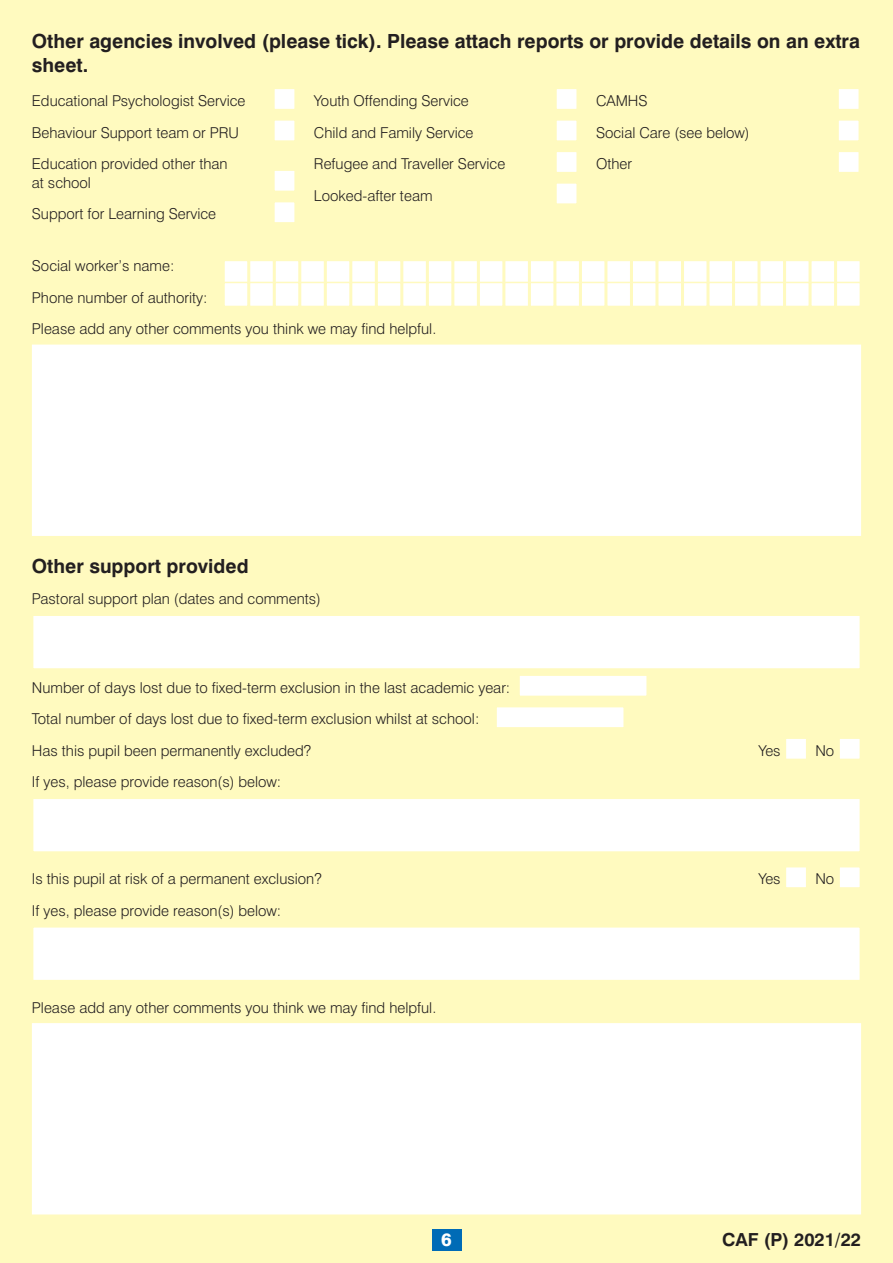
<style>
.page{position:relative;width:893px;height:1263px;background:#fffabf}
.page>*{position:absolute;margin:0;border:0;box-sizing:border-box;transform-origin:0 0}
.FORM_-_secondary_hea{font:700 19.5px/24px "Swiss 721 BT";color:#231f20}
.FORM_-_body_with_rig{font:700 19.5px "Swiss 721 BT";color:#231f20}
.t1{font:700 18px "Swiss 721 BT";color:#231f20}
.t2{font:800 18px "Swiss 721 BT";color:#fff}
.FORM_-_body_with_rig-2{font:300 15px "Swiss 721 BT";color:#231f20}
.FORM_-_body_general{font:300 15px/18.8px "Swiss 721 BT";color:#231f20}
</style>
<div class="page">
<div style="left:432px;top:1229px;width:29px;height:21px;background:#006bb6"></div>
<div style="left:273px;top:88px;width:23px;height:22px;background:#fff;border:2px solid #fffabf"></div>
<div style="left:273px;top:119px;width:23px;height:23px;background:#fff;border:2px solid #fffabf"></div>
<div style="left:273px;top:169px;width:23px;height:23px;background:#fff;border:2px solid #fffabf"></div>
<div style="left:273px;top:201px;width:23px;height:23px;background:#fff;border:2px solid #fffabf"></div>
<div style="left:555px;top:88px;width:23px;height:22px;background:#fff;border:2px solid #fffabf"></div>
<div style="left:555px;top:119px;width:23px;height:23px;background:#fff;border:2px solid #fffabf"></div>
<div style="left:555px;top:151px;width:23px;height:22px;background:#fff;border:2px solid #fffabf"></div>
<div style="left:555px;top:182px;width:23px;height:23px;background:#fff;border:2px solid #fffabf"></div>
<div style="left:837px;top:88px;width:23px;height:22px;background:#fff;border:2px solid #fffabf"></div>
<div style="left:837px;top:119px;width:23px;height:23px;background:#fff;border:2px solid #fffabf"></div>
<div style="left:837px;top:151px;width:23px;height:22px;background:#fff;border:2px solid #fffabf"></div>
<div style="left:223px;top:260px;width:26px;height:25px;background:#fff;border:2px solid #fffabf"></div>
<div style="left:249px;top:260px;width:25px;height:25px;background:#fff;border:2px solid #fffabf"></div>
<div style="left:274px;top:260px;width:26px;height:25px;background:#fff;border:2px solid #fffabf"></div>
<div style="left:300px;top:260px;width:25px;height:25px;background:#fff;border:2px solid #fffabf"></div>
<div style="left:325px;top:260px;width:26px;height:25px;background:#fff;border:2px solid #fffabf"></div>
<div style="left:351px;top:260px;width:25px;height:25px;background:#fff;border:2px solid #fffabf"></div>
<div style="left:376px;top:260px;width:26px;height:25px;background:#fff;border:2px solid #fffabf"></div>
<div style="left:402px;top:260px;width:25px;height:25px;background:#fff;border:2px solid #fffabf"></div>
<div style="left:427px;top:260px;width:26px;height:25px;background:#fff;border:2px solid #fffabf"></div>
<div style="left:453px;top:260px;width:25px;height:25px;background:#fff;border:2px solid #fffabf"></div>
<div style="left:478px;top:260px;width:26px;height:25px;background:#fff;border:2px solid #fffabf"></div>
<div style="left:504px;top:260px;width:25px;height:25px;background:#fff;border:2px solid #fffabf"></div>
<div style="left:529px;top:260px;width:26px;height:25px;background:#fff;border:2px solid #fffabf"></div>
<div style="left:555px;top:260px;width:25px;height:25px;background:#fff;border:2px solid #fffabf"></div>
<div style="left:580px;top:260px;width:26px;height:25px;background:#fff;border:2px solid #fffabf"></div>
<div style="left:606px;top:260px;width:25px;height:25px;background:#fff;border:2px solid #fffabf"></div>
<div style="left:631px;top:260px;width:26px;height:25px;background:#fff;border:2px solid #fffabf"></div>
<div style="left:657px;top:260px;width:25px;height:25px;background:#fff;border:2px solid #fffabf"></div>
<div style="left:682px;top:260px;width:26px;height:25px;background:#fff;border:2px solid #fffabf"></div>
<div style="left:708px;top:260px;width:25px;height:25px;background:#fff;border:2px solid #fffabf"></div>
<div style="left:733px;top:260px;width:26px;height:25px;background:#fff;border:2px solid #fffabf"></div>
<div style="left:759px;top:260px;width:25px;height:25px;background:#fff;border:2px solid #fffabf"></div>
<div style="left:784px;top:260px;width:26px;height:25px;background:#fff;border:2px solid #fffabf"></div>
<div style="left:810px;top:260px;width:26px;height:25px;background:#fff;border:2px solid #fffabf"></div>
<div style="left:836px;top:260px;width:25px;height:25px;background:#fff;border:2px solid #fffabf"></div>
<div style="left:223px;top:282px;width:26px;height:25px;background:#fff;border:2px solid #fffabf"></div>
<div style="left:249px;top:282px;width:25px;height:25px;background:#fff;border:2px solid #fffabf"></div>
<div style="left:274px;top:282px;width:26px;height:25px;background:#fff;border:2px solid #fffabf"></div>
<div style="left:300px;top:282px;width:25px;height:25px;background:#fff;border:2px solid #fffabf"></div>
<div style="left:325px;top:282px;width:26px;height:25px;background:#fff;border:2px solid #fffabf"></div>
<div style="left:351px;top:282px;width:25px;height:25px;background:#fff;border:2px solid #fffabf"></div>
<div style="left:376px;top:282px;width:26px;height:25px;background:#fff;border:2px solid #fffabf"></div>
<div style="left:402px;top:282px;width:25px;height:25px;background:#fff;border:2px solid #fffabf"></div>
<div style="left:427px;top:282px;width:26px;height:25px;background:#fff;border:2px solid #fffabf"></div>
<div style="left:453px;top:282px;width:25px;height:25px;background:#fff;border:2px solid #fffabf"></div>
<div style="left:478px;top:282px;width:26px;height:25px;background:#fff;border:2px solid #fffabf"></div>
<div style="left:504px;top:282px;width:25px;height:25px;background:#fff;border:2px solid #fffabf"></div>
<div style="left:529px;top:282px;width:26px;height:25px;background:#fff;border:2px solid #fffabf"></div>
<div style="left:555px;top:282px;width:25px;height:25px;background:#fff;border:2px solid #fffabf"></div>
<div style="left:580px;top:282px;width:26px;height:25px;background:#fff;border:2px solid #fffabf"></div>
<div style="left:606px;top:282px;width:25px;height:25px;background:#fff;border:2px solid #fffabf"></div>
<div style="left:631px;top:282px;width:26px;height:25px;background:#fff;border:2px solid #fffabf"></div>
<div style="left:657px;top:282px;width:25px;height:25px;background:#fff;border:2px solid #fffabf"></div>
<div style="left:682px;top:282px;width:26px;height:25px;background:#fff;border:2px solid #fffabf"></div>
<div style="left:708px;top:282px;width:25px;height:25px;background:#fff;border:2px solid #fffabf"></div>
<div style="left:733px;top:282px;width:26px;height:25px;background:#fff;border:2px solid #fffabf"></div>
<div style="left:759px;top:282px;width:25px;height:25px;background:#fff;border:2px solid #fffabf"></div>
<div style="left:784px;top:282px;width:26px;height:25px;background:#fff;border:2px solid #fffabf"></div>
<div style="left:810px;top:282px;width:26px;height:25px;background:#fff;border:2px solid #fffabf"></div>
<div style="left:836px;top:282px;width:25px;height:25px;background:#fff;border:2px solid #fffabf"></div>
<div style="left:32px;top:345px;width:829px;height:191px;background:#fff"></div>
<div style="left:32px;top:614px;width:829px;height:56px;background:#fff;border:2px solid #fffabf"></div>
<div style="left:518px;top:674px;width:130px;height:23px;background:#fff;border:2px solid #fffabf"></div>
<div style="left:495px;top:706px;width:130px;height:23px;background:#fff;border:2px solid #fffabf"></div>
<div style="left:785px;top:737px;width:22px;height:23px;background:#fff;border:2px solid #fffabf"></div>
<div style="left:838px;top:737px;width:23px;height:23px;background:#fff;border:2px solid #fffabf"></div>
<div style="left:32px;top:797px;width:829px;height:56px;background:#fff;border:2px solid #fffabf"></div>
<div style="left:785px;top:866px;width:22px;height:23px;background:#fff;border:2px solid #fffabf"></div>
<div style="left:838px;top:866px;width:23px;height:23px;background:#fff;border:2px solid #fffabf"></div>
<div style="left:32px;top:926px;width:829px;height:55px;background:#fff;border:2px solid #fffabf"></div>
<div style="left:32px;top:1023px;width:829px;height:191px;background:#fff"></div>
<p class="FORM_-_secondary_hea" style="left:32px;top:28px;width:830px">Other agencies involved (please tick). Please attach reports or provide details on an extra sheet.</p>
<p class="FORM_-_body_general" style="left:32px;top:91px;width:215px">Educational Psychologist Service</p>
<p class="FORM_-_body_general" style="left:32px;top:123px;width:209px">Behaviour Support team or PRU</p>
<p class="FORM_-_body_general" style="left:32px;top:154px;width:197px">Education provided other than at school</p>
<p class="FORM_-_body_general" style="left:32px;top:205px;width:186px">Support for Learning Service</p>
<p class="FORM_-_body_general" style="left:314px;top:91px;width:156px">Youth Offending Service</p>
<p class="FORM_-_body_general" style="left:314px;top:123px;width:161px">Child and Family Service</p>
<p class="FORM_-_body_general" style="left:314px;top:154px;width:193px">Refugee and Traveller Service</p>
<p class="FORM_-_body_general" style="left:314px;top:186px;width:120px">Looked-after team</p>
<p class="FORM_-_body_general" style="left:596px;top:91px;width:53px">CAMHS</p>
<p class="FORM_-_body_general" style="left:596px;top:123px;width:155px">Social Care (see below)</p>
<p class="FORM_-_body_general" style="left:596px;top:154px;width:38px">Other</p>
<p class="FORM_-_body_with_rig-2" style="left:32px;top:257px;width:144px">Social worker’s name:</p>
<p class="FORM_-_body_with_rig-2" style="left:32px;top:288px;width:177px">Phone number of authority:</p>
<p class="FORM_-_body_with_rig-2" style="left:32px;top:320px;width:406px">Please add any other comments you think we may find helpful.</p>
<p class="FORM_-_body_with_rig" style="left:32px;top:554px;width:218px">Other support provided</p>
<p class="FORM_-_body_with_rig-2" style="left:32px;top:590px;width:291px">Pastoral support plan (dates and comments)</p>
<p class="FORM_-_body_with_rig-2" style="left:32px;top:678px;width:480px">Number of days lost due to fixed-term exclusion in the last academic year:</p>
<p class="FORM_-_body_with_rig-2" style="left:32px;top:710px;width:449px">Total number of days lost due to fixed-term exclusion whilst at school:</p>
<p class="FORM_-_body_with_rig-2" style="left:32px;top:741px;width:281px">Has this pupil been permanently excluded?</p>
<p class="FORM_-_body_with_rig-2" style="left:758px;top:741px;width:24px">Yes</p>
<p class="FORM_-_body_with_rig-2" style="left:815px;top:741px;width:20px">No</p>
<p class="FORM_-_body_with_rig-2" style="left:32px;top:773px;width:251px">If yes, please provide reason(s) below:</p>
<p class="FORM_-_body_with_rig-2" style="left:32px;top:870px;width:291px">Is this pupil at risk of a permanent exclusion?</p>
<p class="FORM_-_body_with_rig-2" style="left:758px;top:870px;width:24px">Yes</p>
<p class="FORM_-_body_with_rig-2" style="left:815px;top:870px;width:20px">No</p>
<p class="FORM_-_body_with_rig-2" style="left:32px;top:901px;width:251px">If yes, please provide reason(s) below:</p>
<p class="FORM_-_body_with_rig-2" style="left:32px;top:998px;width:406px">Please add any other comments you think we may find helpful.</p>
<p class="t2" style="left:441px;top:1228px;width:12px">6</p>
<p class="t1" style="left:722px;top:1228px;width:140px">CAF (P) 2021/22</p>
</div>
